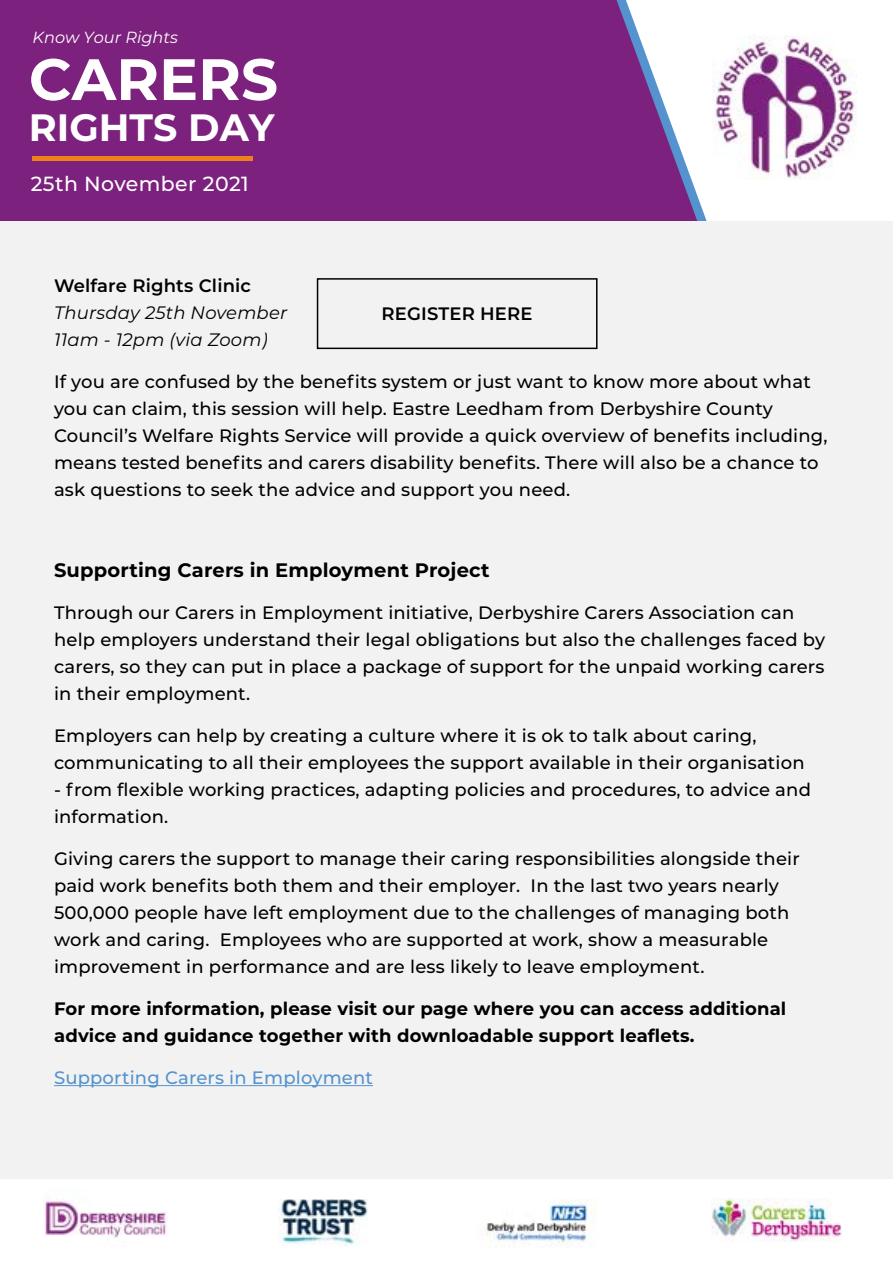
<style>
.page{position:relative;width:893px;height:1263px;background:#fff}
.page>*{position:absolute;margin:0;border:0;box-sizing:border-box;transform-origin:0 0}
.t1{font:700 58.2px "Montserrat";color:#fff}
.t2{font:700 38.1px "Montserrat";color:#fff}
.t3{font:500 20.4px "Montserrat";letter-spacing:.02em;color:#fff}
.t4{font:700 19.5px "Montserrat";letter-spacing:.01em;color:#000}
.t5{font:500 18px/27px "Montserrat";letter-spacing:.01em;color:#000}
.t6{font:700 18px/27px "Montserrat";letter-spacing:.01em;color:#000}
.t7{font:italic 18px/27px "Montserrat";letter-spacing:.01em;color:#000}
.t8{font:600 18px "Montserrat";letter-spacing:.01em;color:#000}
.t9{font:500 18px "Montserrat";letter-spacing:.01em;color:#5593cf}
.t10{font:italic 16.2px "Montserrat";color:#fff}
</style>
<div class="page">
<div style="left:0;top:0;width:893px;height:372px;background:#7c217d"></div>
<div style="left:762px;top:0;width:131px;height:221px;background:#fff"></div>
<svg style="left:617px;top:0;width:145px;height:221px;fill:#fff"></svg>
<img style="left:713px;top:36px;width:143px;height:143px">
<div style="left:0;top:221px;width:893px;height:1042px;background:#f2f2f2"></div>
<div style="left:0;top:1179px;width:893px;height:84px;background:#fff"></div>
<img style="left:711px;top:1198px;width:130px;height:43px">
<img style="left:485px;top:1199px;width:110px;height:48px">
<hr style="left:32px;top:157px;width:220px;height:4px;background:#f0801a">
<hr style="left:54px;top:1085px;width:319px;height:1px;background:#5593cf">
<img style="left:44px;top:1199px;width:123px;height:39px">
<div style="left:317px;top:278px;width:280px;height:71px;border:2px solid #000"></div>
<img style="left:278px;top:1199px;width:89px;height:46px">
<p class="t10" style="left:33px;top:26px;width:147px">Know Your Rights</p>
<h1 class="t1" style="left:29px;top:37px;width:251px">CARERS</h1>
<h2 class="t2" style="left:29px;top:100px;width:247px">RIGHTS DAY</h2>
<p class="t3" style="left:31px;top:170px;width:219px">25th November 2021</p>
<p class="t8" style="left:54px;top:273px;width:199px">Welfare Rights Clinic</p>
<p class="t7" style="left:54px;top:298px;width:235px">Thursday 25th November<br>11am - 12pm (via Zoom)</p>
<p class="t5" style="left:54px;top:367px;width:775px">If you are confused by the benefits system or just want to know more about what you can claim, this session will help. Eastre Leedham from Derbyshire County Council’s Welfare Rights Service will provide a quick overview of benefits including, means tested benefits and carers disability benefits. There will also be a chance to ask questions to seek the advice and support you need.</p>
<p class="t8" style="left:382px;top:301px;width:152px">REGISTER HERE</p>
<p class="t4" style="left:54px;top:556px;width:437px">Supporting Carers in Employment Project</p>
<p class="t5" style="left:54px;top:598px;width:773px">Through our Carers in Employment initiative, Derbyshire Carers Association can help employers understand their legal obligations but also the challenges faced by carers, so they can put in place a package of support for the unpaid working carers in their employment.</p>
<p class="t5" style="left:54px;top:721px;width:752px">Employers can help by creating a culture where it is ok to talk about caring, communicating to all their employees the support available in their organisation</p>
<p class="t5" style="left:54px;top:775px;width:758px">- from flexible working practices, adapting policies and procedures, to advice and information.</p>
<p class="t5" style="left:54px;top:844px;width:747px">Giving carers the support to manage their caring responsibilities alongside their paid work benefits both them and their employer. In the last two years nearly 500,000 people have left employment due to the challenges of managing both work and caring. Employees who are supported at work, show a measurable improvement in performance and are less likely to leave employment.</p>
<p class="t6" style="left:54px;top:994px;width:734px">For more information, please visit our page where you can access additional advice and guidance together with downloadable support leaflets.</p>
<p class="t9" style="left:54px;top:1065px;width:320px">Supporting Carers in Employment</p>
</div>
